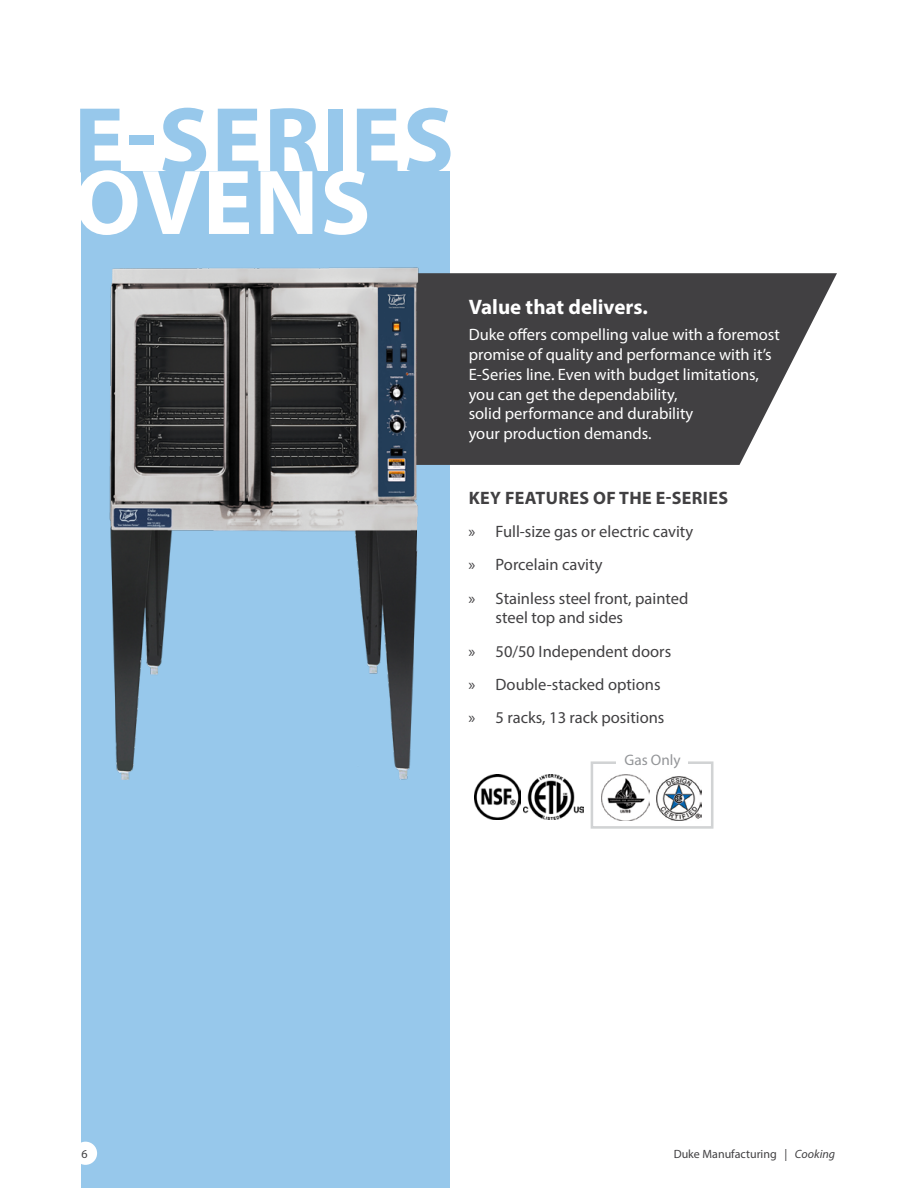
<style>
.page{position:relative;width:918px;height:1188px;background:#fff}
.page>*{position:absolute;margin:0;border:0;box-sizing:border-box;transform-origin:0 0}
.t1{font:700 94.5px "Myriad Pro";letter-spacing:.02em;color:#97c8eb}
.t2{font:700 93px "Myriad Pro";letter-spacing:.02em;color:#fff}
.t3{font:700 21px "Myriad Pro";color:#fff}
.t4{font:700 18px "Myriad Pro";letter-spacing:.02em;color:#414042}
.t5{font:16.5px/19.8px "Myriad Pro";color:#fff}
.t6{font:16.5px/33.3px "Myriad Pro";color:#414042}
.t7{font:15.15px "Myriad Pro";color:#939598}
.t8{font:12px "Myriad Pro";color:#414042}
.s1{font-style:italic}
</style>
<div class="page">
<div style="left:81px;top:172px;width:369px;height:1016px;background:#97c8eb"></div>
<svg style="left:421px;top:273px;width:416px;height:192px;background:#575658"></svg>
<img style="left:109px;top:267px;width:312px;height:513px">
<div style="left:74px;top:1142px;width:23px;height:23px;background:#fff;border-radius:50%"></div>
<img style="left:656px;top:777px;width:45px;height:44px">
<img style="left:602px;top:774px;width:48px;height:47px">
<img style="left:474px;top:775px;width:46px;height:45px">
<div style="left:591px;top:761px;width:122px;height:68px;border:3px solid #d1d3d4"></div>
<div style="left:617px;top:754px;width:71px;height:15px;background:#fff"></div>
<img style="left:523px;top:775px;width:60px;height:45px">
<h1 class="t1" style="left:74px;top:79px;width:382px">E-SERIES</h1>
<h2 class="t2" style="left:74px;top:142px;width:298px">OVENS</h2>
<p class="t3" style="left:469px;top:293px;width:181px">Value that delivers.</p>
<p class="t5" style="left:469px;top:325px;width:313px">Duke offers compelling value with a foremost promise of quality and performance with it’s E-Series line. Even with budget limitations, you can get the dependability,<br>solid performance and durability<br>your production demands.</p>
<p class="t4" style="left:469px;top:486px;width:261px">KEY FEATURES OF THE E-SERIES</p>
<p class="t6" style="left:469px;top:515px;width:226px">» Full-size gas or electric cavity » Porcelain cavity<br>» Stainless steel front, painted</p>
<p class="t6" style="left:469px;top:601px;width:204px;text-indent:27px">steel top and sides<br>» 50/50 Independent doors » Double-stacked options » 5 racks, 13 rack positions</p>
<p class="t7" style="left:624px;top:751px;width:58px">Gas Only</p>
<p class="t8" style="left:81px;top:1146px;width:8px">6</p>
<p class="t8" style="left:674px;top:1146px;width:163px">Duke Manufacturing | <span class="s1">Cooking</span></p>
</div>
